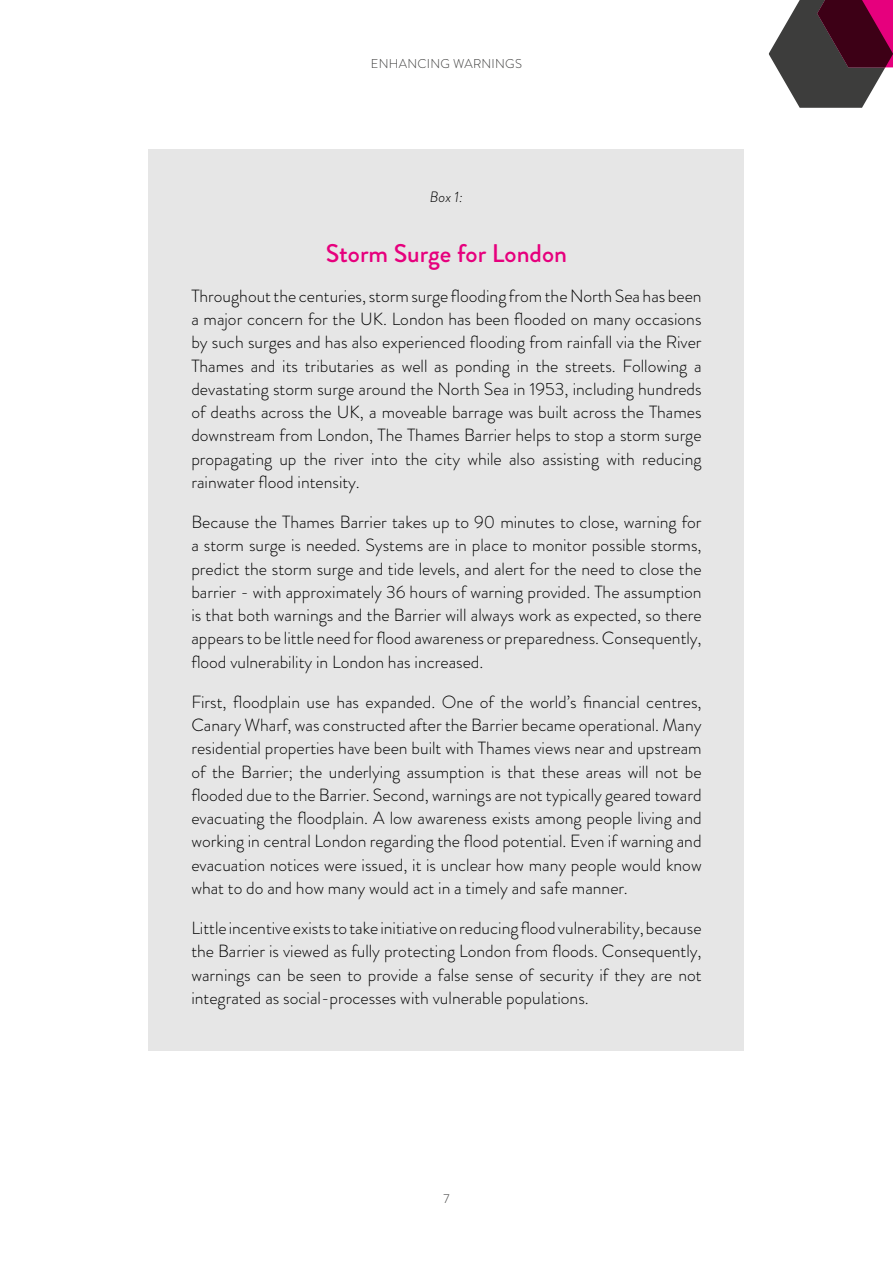
<style>
.page{position:relative;width:893px;height:1263px;background:#fff}
.page>*{position:absolute;margin:0;border:0;box-sizing:border-box;transform-origin:0 0}
.t1{font:500 25.5px "Brandon Grotesque";color:#e6007d}
.t2{font:300 17.7px/23.2px "Brandon Grotesque";color:#000;text-align:justify}
.t3{font:italic 300 15px "Brandon Grotesque";color:#000}
.t4{font:300 12.75px "Brandon Grotesque";letter-spacing:.02em;color:#3c3c3b}
</style>
<div class="page">
<svg style="left:769px;top:0;width:124px;height:108px"></svg>
<div style="left:149px;top:149px;width:595px;height:901px;background:#e6e6e6"></div>
<p class="t4" style="left:371px;top:55px;width:152px">ENHANCING WARNINGS</p>
<p class="t3" style="left:430px;top:186px;width:35px">Box 1:</p>
<h1 class="t1" style="left:326px;top:235px;width:243px">Storm Surge for London</h1>
<p class="t2" style="left:191px;top:284px;width:512px">Throughout the centuries, storm surge flooding from the North Sea has been a major concern for the UK. London has been flooded on many occasions by such surges and has also experienced flooding from rainfall via the River Thames and its tributaries as well as ponding in the streets. Following a devastating storm surge around the North Sea in 1953, including hundreds of deaths across the UK, a moveable barrage was built across the Thames downstream from London, The Thames Barrier helps to stop a storm surge propagating up the river into the city while also assisting with reducing rainwater flood intensity.</p>
<p class="t2" style="left:191px;top:510px;width:512px">Because the Thames Barrier takes up to 90 minutes to close, warning for a storm surge is needed. Systems are in place to monitor possible storms, predict the storm surge and tide levels, and alert for the need to close the barrier - with approximately 36 hours of warning provided. The assumption is that both warnings and the Barrier will always work as expected, so there appears to be little need for flood awareness or preparedness. Consequently, flood vulnerability in London has increased.</p>
<p class="t2" style="left:191px;top:690px;width:512px">First, floodplain use has expanded. One of the world’s financial centres, Canary Wharf, was constructed after the Barrier became operational. Many residential properties have been built with Thames views near and upstream of the Barrier; the underlying assumption is that these areas will not be flooded due to the Barrier. Second, warnings are not typically geared toward evacuating the floodplain. A low awareness exists among people living and working in central London regarding the flood potential. Even if warning and evacuation notices were issued, it is unclear how many people would know what to do and how many would act in a timely and safe manner.</p>
<p class="t2" style="left:191px;top:916px;width:512px">Little incentive exists to take initiative on reducing flood vulnerability, because the Barrier is viewed as fully protecting London from floods. Consequently, warnings can be seen to provide a false sense of security if they are not integrated as social-processes with vulnerable populations.</p>
<p class="t4" style="left:443px;top:1190px;width:8px">7</p>
</div>
